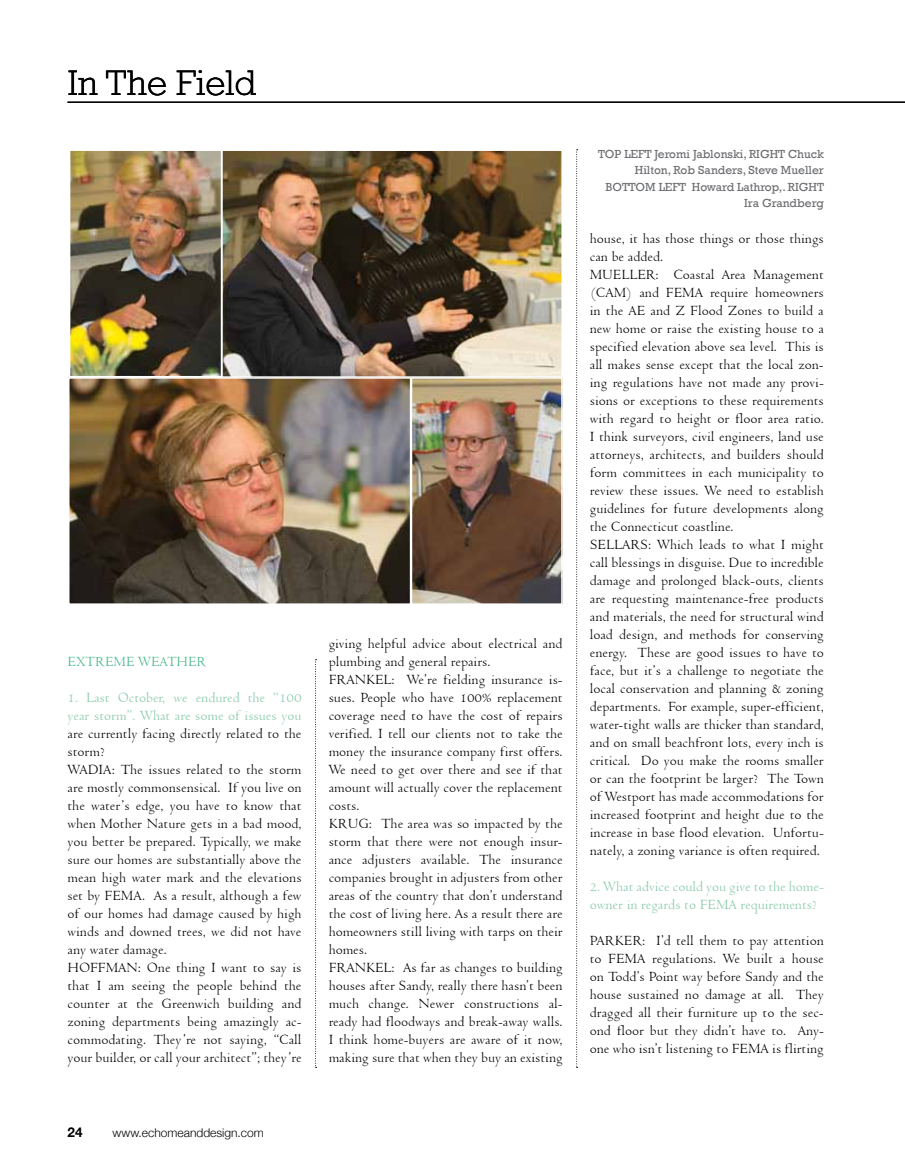
<style>
.page{position:relative;width:905px;height:1175px;background:#fff}
.page>*{position:absolute;margin:0;border:0;box-sizing:border-box;transform-origin:0 0}
.t1{font:300 36px "Rockwell";letter-spacing:.01em;color:#000}
.t2{font:15px/18px "Venetian 301 BT";letter-spacing:-.01em;color:#000}
.t3{font:15px/18px "Venetian 301 BT";letter-spacing:-.01em;color:#86c9a9}
.t4{font:15px "Venetian 301 BT";letter-spacing:-.01em;color:#47b88c}
.t5{font:700 13.5px "Helvetica Neue";color:#000}
.t6{font:12px/16.5px "Rockwell";color:#6d6e71;text-align:right}
.t7{font:300 12px "Helvetica Neue";color:#000}
</style>
<div class="page">
<hr style="left:68px;top:102px;width:836px;height:1px;background:#000">
<img style="left:71px;top:152px;width:489px;height:450px">
<div style="left:221px;top:149px;width:342px;height:229px;border:2px solid #fff"></div>
<div style="left:68px;top:377px;width:343px;height:228px;border:2px solid #fff"></div>
<div style="left:69px;top:149px;width:153px;height:228px;border:2px solid #fff"></div>
<div style="left:410px;top:377px;width:152px;height:228px;border:2px solid #fff"></div>
<svg style="left:315px;top:659px;width:1px;height:409px"></svg>
<svg style="left:576px;top:149px;width:1px;height:919px"></svg>
<h1 class="t1" style="left:68px;top:63px;width:190px">In The Field</h1>
<p class="t4" style="left:68px;top:653px;width:141px">EXTREME WEATHER</p>
<p class="t3" style="left:68px;top:689px;width:236px">1. Last October, we endured the “100 year storm”. What are some of issues you</p>
<p class="t2" style="left:68px;top:725px;width:236px">are currently facing directly related to the storm?<br>WADIA: The issues related to the storm are mostly commonsensical. If you live on the water’s edge, you have to know that when Mother Nature gets in a bad mood, you better be prepared. Typically, we make sure our homes are substantially above the mean high water mark and the elevations set by FEMA. As a result, although a few of our homes had damage caused by high winds and downed trees, we did not have any water damage.<br>HOFFMAN: One thing I want to say is that I am seeing the people behind the counter at the Greenwich building and zoning departments being amazingly ac&shy;commodating. They’re not saying, “Call your builder, or call your architect”; they’re</p>
<p class="t5" style="left:68px;top:1123px;width:17px">24</p>
<p class="t7" style="left:113px;top:1125px;width:153px">www.echomeanddesign.com</p>
<p class="t2" style="left:328px;top:635px;width:236px">giving helpful advice about electrical and plumbing and general repairs.<br>FRANKEL: We’re fielding insurance is&shy;sues. People who have 100% replacement coverage need to have the cost of repairs verified. I tell our clients not to take the money the insurance company first offers.<br>We need to get over there and see if that amount will actually cover the replacement costs.<br>KRUG: The area was so impacted by the storm that there were not enough insur&shy;ance adjusters available. The insurance companies brought in adjusters from other areas of the country that don’t understand the cost of living here. As a result there are homeowners still living with tarps on their homes.<br>FRANKEL: As far as changes to building houses after Sandy, really there hasn’t been much change. Newer constructions al&shy;ready had floodways and break-away walls.<br>I think home-buyers are aware of it now, making sure that when they buy an existing</p>
<p class="t6" style="left:598px;top:146px;width:227px">TOP LEFT Jeromi Jablonski, RIGHT Chuck<br>Hilton, Rob Sanders, Steve Mueller<br>BOTTOM LEFT Howard Lathrop,. RIGHT<br>Ira Grandberg</p>
<p class="t2" style="left:589px;top:230px;width:236px">house, it has those things or those things can be added.<br>MUELLER: Coastal Area Management (CAM) and FEMA require homeowners in the AE and Z Flood Zones to build a new home or raise the existing house to a specified elevation above sea level. This is all makes sense except that the local zon&shy;ing regulations have not made any provi&shy;sions or exceptions to these requirements with regard to height or floor area ratio.<br>I think surveyors, civil engineers, land use attorneys, architects, and builders should form committees in each municipality to review these issues. We need to establish guidelines for future developments along the Connecticut coastline.<br>SELLARS: Which leads to what I might call blessings in disguise. Due to incredible damage and prolonged black-outs, clients are requesting maintenance-free products and materials, the need for structural wind load design, and methods for conserving energy. These are good issues to have to face, but it’s a challenge to negotiate the local conservation and planning &amp; zoning departments. For example, super-efficient, water-tight walls are thicker than standard, and on small beachfront lots, every inch is critical. Do you make the rooms smaller or can the footprint be larger? The Town of Westport has made accommodations for increased footprint and height due to the increase in base flood elevation. Unfortu&shy;nately, a zoning variance is often required.</p>
<p class="t3" style="left:589px;top:878px;width:236px">2. What advice could you give to the home&shy;owner in regards to FEMA requirements?</p>
<p class="t2" style="left:589px;top:932px;width:236px;text-align:justify">PARKER: I’d tell them to pay attention to FEMA regulations. We built a house on Todd’s Point way before Sandy and the house sustained no damage at all. They dragged all their furniture up to the sec&shy;ond floor but they didn’t have to. Any&shy;one who isn’t listening to FEMA is flirting</p>
</div>
